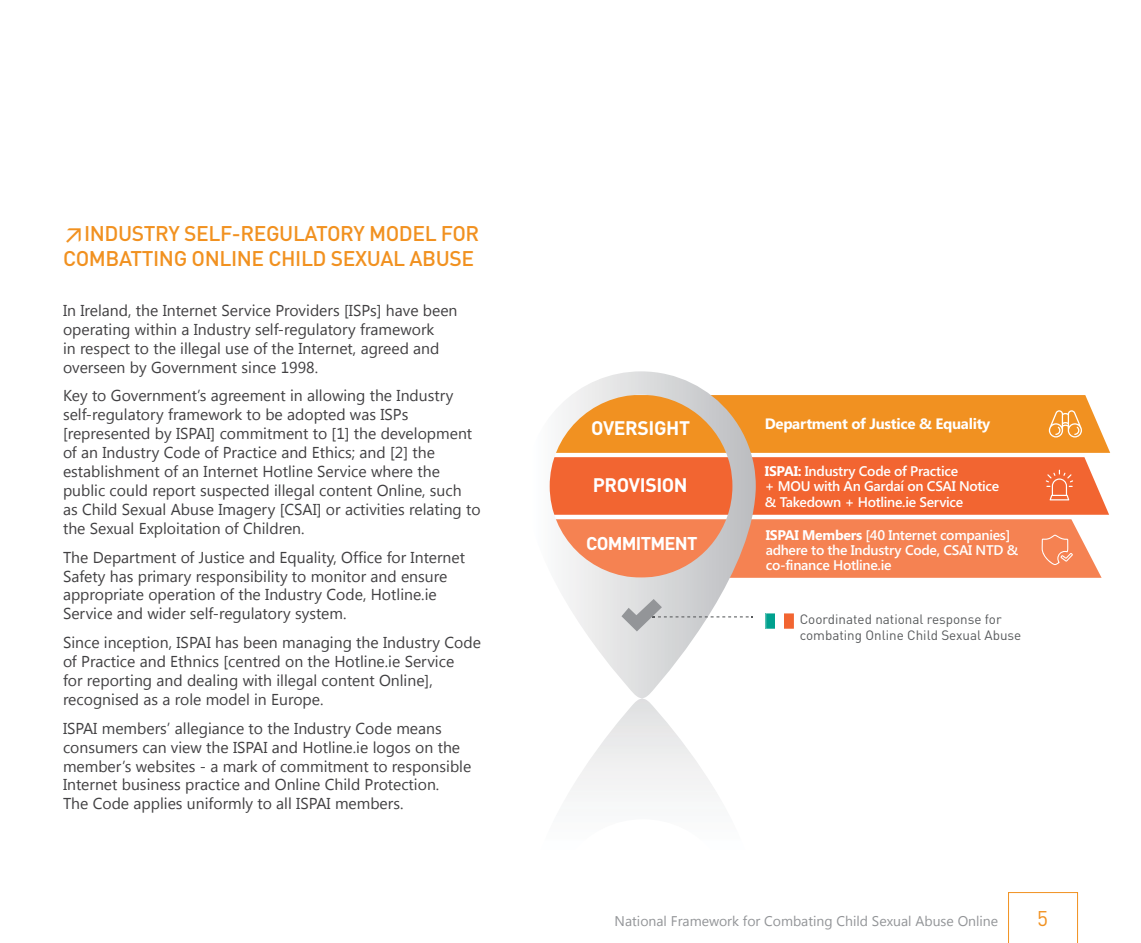
<style>
.page{position:relative;width:1141px;height:943px;background:#fff}
.page>*{position:absolute;margin:0;border:0;box-sizing:border-box;transform-origin:0 0}
.t1{font:500 21px "DIN";letter-spacing:-.02em;color:#f19120}
.t2{font:21px "DIN";color:#f19120}
.t3{font:700 19.43px "DIN";letter-spacing:-.02em;color:#fff}
.t4{font:700 18.2px "DIN";letter-spacing:-.04em;color:#fff}
.t5{font:15.75px/18.9px "Segoe UI";color:#414042}
.t6{font:700 15.05px "Segoe UI";letter-spacing:-.02em;color:#fff}
.t7{font:600 14px/15.4px "Segoe UI";letter-spacing:-.02em;color:#fff}
.t8{font:14px "Segoe UI";color:#939598}
.t9{font:13.47px/16.1px "DIN";color:#585a5c}
.s1{font-weight:700}
</style>
<div class="page">
<svg style="left:562px;top:371px;width:168px;height:327px"></svg>
<svg style="left:766px;top:613px;width:28px;height:16px"></svg>
<svg style="left:621px;top:599px;width:132px;height:32px"></svg>
<svg style="left:549px;top:395px;width:562px;height:183px;background:#f18f55"></svg>
<svg style="left:1008px;top:892px;width:70px;height:51px"></svg>
<h1 class="t1" style="left:63px;top:220px;width:41px">≥INDUSTR</h1>
<h1 class="t1" style="left:169px;top:220px;width:86px">Y SELF-REGU</h1>
<h1 class="t1" style="left:293px;top:220px;width:107px">LATORY MODE</h1>
<h1 class="t1" style="left:425px;top:220px;width:30px">L FOR</h1>
<h1 class="t1" style="left:63px;top:245px;width:28px">COMB</h1>
<h1 class="t1" style="left:119px;top:245px;width:24px">ATTING</h1>
<h1 class="t1" style="left:192px;top:245px;width:51px">ONLINE</h1>
<h1 class="t1" style="left:268px;top:245px;width:155px">CHI LD SEXUAL ABUSE</h1>
<p class="t5" style="left:63px;top:300px;width:396px">In Ireland, the Internet Service Providers [ISPs] have been operating within a Industry self-regulatory framework<br>in respect to the illegal use of the Internet, agreed and overseen by Government since 1998.</p>
<p class="t5" style="left:63px;top:385px;width:419px">Key to Government’s agreement in allowing the Industry self-regulatory framework to be adopted was ISPs [represented by ISPAI] commitment to [1] the development of an Industry Code of Practice and Ethics; and [2] the establishment of an Internet Hotline Service where the public could report suspected illegal content Online, such<br>as Child Sexual Abuse Imagery [CSAI] or activities relating to the Sexual Exploitation of Children.</p>
<p class="t5" style="left:63px;top:547px;width:404px">The Department of Justice and Equality, Office for Internet Safety has primary responsibility to monitor and ensure appropriate operation of the Industry Code, Hotline.ie Service and wider self-regulatory system.</p>
<p class="t5" style="left:63px;top:632px;width:419px">Since inception, ISPAI has been managing the Industry Code of Practice and Ethnics [centred on the Hotline.ie Service<br>for reporting and dealing with illegal content Online], recognised as a role model in Europe.</p>
<p class="t5" style="left:63px;top:718px;width:410px">ISPAI members’ allegiance to the Industry Code means consumers can view the ISPAI and Hotline.ie logos on the member’s websites - a mark of commitment to responsible Internet business practice and Online Child Protection.<br>The Code applies uniformly to all ISPAI members.</p>
<p class="t3" style="left:591px;top:415px;width:100px">OVERSIGHT</p>
<p class="t3" style="left:593px;top:472px;width:96px">PROVISION</p>
<p class="t4" style="left:586px;top:531px;width:113px">COMMITMENT</p>
<p class="t6" style="left:765px;top:413px;width:227px">Department of Justice &amp; Equality</p>
<p class="t7" style="left:765px;top:462px;width:236px"><span class="s1">ISPAI:</span> Industry Code of Practice<br>+ MOU with An Gardaí on CSAI Notice &amp; Takedown + Hotline.ie Service</p>
<p class="t7" style="left:766px;top:527px;width:254px;line-height:14.9px"><span class="s1">ISPAI Members</span> [40 Internet companies] adhere to the Industry Code, CSAI NTD &amp; co-finance Hotline.ie</p>
<p class="t9" style="left:800px;top:611px;width:223px">Coordinated national response for combating Online Child Sexual Abuse</p>
<p class="t8" style="left:615px;top:911px;width:385px">National Framework for Combating Child Sexual Abuse Online</p>
<h1 class="t2" style="left:1037px;top:905px;width:12px">5</h1>
</div>
